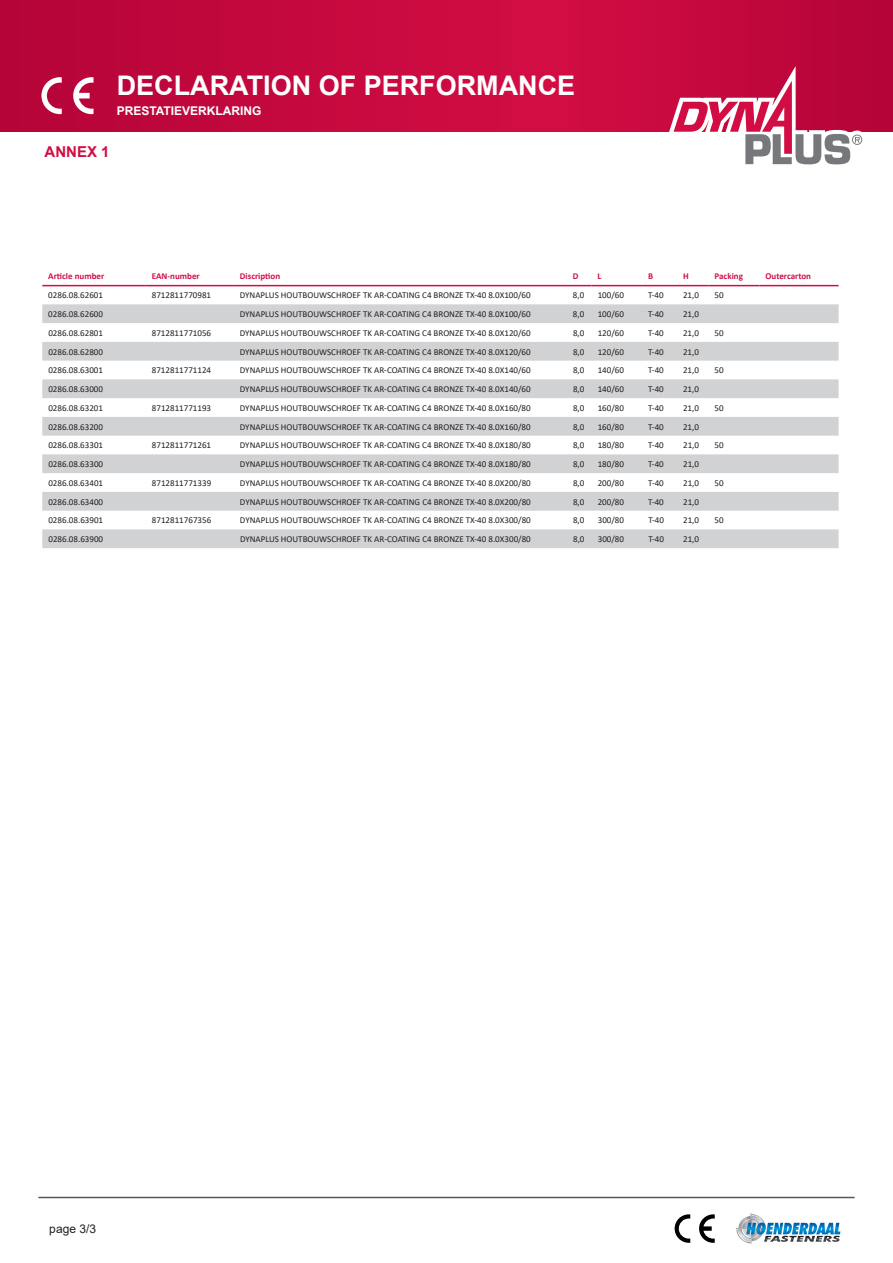
<style>
.page{position:relative;width:893px;height:1263px;background:#fff}
.page>*{position:absolute;margin:0;border:0;box-sizing:border-box;transform-origin:0 0}
.t1{font:700 27px "Arial";color:#fff}
.t2{font:700 15px "Arial";color:#d20d44}
.t3{font:700 12px "Arial";color:#fff}
.t4{font:12px "Arial";color:#231f20}
.t5{font:9px "Calibri";color:#231f20}
.t6{font:700 9px "Calibri";color:#d20d44}
</style>
<div class="page">
<hr style="left:38px;top:1197px;width:817px;height:1px;background:#57585a">
<svg style="left:736px;top:1213px;width:104px;height:31px"></svg>
<svg style="left:0;top:0;width:893px;height:132px;background:#c4083e"></svg>
<svg style="left:668px;top:66px;width:198px;height:99px"></svg>
<svg style="left:41px;top:77px;width:21px;height:37px"></svg>
<svg style="left:73px;top:77px;width:21px;height:37px"></svg>
<svg style="left:675px;top:1214px;width:15px;height:29px"></svg>
<svg style="left:699px;top:1214px;width:16px;height:29px"></svg>
<svg style="left:42px;top:304px;width:797px;height:244px;fill:#d1d2d4"></svg>
<hr style="left:42px;top:285px;width:104px;height:1px;background:#d20d44">
<hr style="left:146px;top:285px;width:88px;height:1px;background:#d20d44">
<hr style="left:234px;top:285px;width:333px;height:1px;background:#d20d44">
<svg style="left:567px;top:285px;width:25px;height:1px"></svg>
<hr style="left:592px;top:285px;width:50px;height:1px;background:#d20d44">
<hr style="left:642px;top:285px;width:35px;height:1px;background:#d20d44">
<hr style="left:677px;top:285px;width:31px;height:1px;background:#d20d44">
<hr style="left:708px;top:285px;width:51px;height:1px;background:#d20d44">
<hr style="left:759px;top:285px;width:80px;height:1px;background:#d20d44">
<h1 class="t1" style="left:117px;top:67px;width:460px">DECLARATION OF PERFORMANCE</h1>
<h3 class="t3" style="left:117px;top:102px;width:146px">PRESTATIEVERKLARING</h3>
<h2 class="t2" style="left:45px;top:141px;width:67px">ANNEX 1</h2>
<p class="t6" style="left:48px;top:269px;width:57px">Article number</p>
<p class="t6" style="left:152px;top:269px;width:49px">EAN-number</p>
<p class="t6" style="left:240px;top:269px;width:42px">Discription</p>
<p class="t6" style="left:573px;top:269px;width:7px">D</p>
<p class="t6" style="left:598px;top:269px;width:5px">L</p>
<p class="t6" style="left:648px;top:269px;width:7px">B</p>
<p class="t6" style="left:683px;top:269px;width:7px">H</p>
<p class="t6" style="left:714px;top:269px;width:30px">Packing</p>
<p class="t6" style="left:765px;top:269px;width:47px">Outercarton</p>
<p class="t5" style="left:48px;top:289px;width:56px">0286.08.62601</p>
<p class="t5" style="left:152px;top:289px;width:61px">8712811770981</p>
<p class="t5" style="left:240px;top:289px;width:292px">DYNAPLUS HOUTBOUWSCHROEF TK AR-COATING C4 BRONZE TX-40 8.0X100/60</p>
<p class="t5" style="left:573px;top:289px;width:13px">8,0</p>
<p class="t5" style="left:598px;top:289px;width:28px">100/60</p>
<p class="t5" style="left:648px;top:289px;width:17px">T-40</p>
<p class="t5" style="left:683px;top:289px;width:17px">21,0</p>
<p class="t5" style="left:714px;top:289px;width:11px">50</p>
<p class="t5" style="left:48px;top:308px;width:56px">0286.08.62600</p>
<p class="t5" style="left:240px;top:308px;width:292px">DYNAPLUS HOUTBOUWSCHROEF TK AR-COATING C4 BRONZE TX-40 8.0X100/60</p>
<p class="t5" style="left:573px;top:308px;width:13px">8,0</p>
<p class="t5" style="left:598px;top:308px;width:28px">100/60</p>
<p class="t5" style="left:648px;top:308px;width:17px">T-40</p>
<p class="t5" style="left:683px;top:308px;width:17px">21,0</p>
<p class="t5" style="left:48px;top:327px;width:56px">0286.08.62801</p>
<p class="t5" style="left:152px;top:327px;width:61px">8712811771056</p>
<p class="t5" style="left:240px;top:327px;width:292px">DYNAPLUS HOUTBOUWSCHROEF TK AR-COATING C4 BRONZE TX-40 8.0X120/60</p>
<p class="t5" style="left:573px;top:327px;width:13px">8,0</p>
<p class="t5" style="left:598px;top:327px;width:28px">120/60</p>
<p class="t5" style="left:648px;top:327px;width:17px">T-40</p>
<p class="t5" style="left:683px;top:327px;width:17px">21,0</p>
<p class="t5" style="left:714px;top:327px;width:11px">50</p>
<p class="t5" style="left:48px;top:345px;width:56px">0286.08.62800</p>
<p class="t5" style="left:240px;top:345px;width:292px">DYNAPLUS HOUTBOUWSCHROEF TK AR-COATING C4 BRONZE TX-40 8.0X120/60</p>
<p class="t5" style="left:573px;top:345px;width:13px">8,0</p>
<p class="t5" style="left:598px;top:345px;width:28px">120/60</p>
<p class="t5" style="left:648px;top:345px;width:17px">T-40</p>
<p class="t5" style="left:683px;top:345px;width:17px">21,0</p>
<p class="t5" style="left:48px;top:364px;width:56px">0286.08.63001</p>
<p class="t5" style="left:152px;top:364px;width:61px">8712811771124</p>
<p class="t5" style="left:240px;top:364px;width:292px">DYNAPLUS HOUTBOUWSCHROEF TK AR-COATING C4 BRONZE TX-40 8.0X140/60</p>
<p class="t5" style="left:573px;top:364px;width:13px">8,0</p>
<p class="t5" style="left:598px;top:364px;width:28px">140/60</p>
<p class="t5" style="left:648px;top:364px;width:17px">T-40</p>
<p class="t5" style="left:683px;top:364px;width:17px">21,0</p>
<p class="t5" style="left:715px;top:364px;width:11px">50</p>
<p class="t5" style="left:48px;top:383px;width:56px">0286.08.63000</p>
<p class="t5" style="left:240px;top:383px;width:292px">DYNAPLUS HOUTBOUWSCHROEF TK AR-COATING C4 BRONZE TX-40 8.0X140/60</p>
<p class="t5" style="left:573px;top:383px;width:13px">8,0</p>
<p class="t5" style="left:598px;top:383px;width:28px">140/60</p>
<p class="t5" style="left:648px;top:383px;width:17px">T-40</p>
<p class="t5" style="left:683px;top:383px;width:17px">21,0</p>
<p class="t5" style="left:48px;top:402px;width:56px">0286.08.63201</p>
<p class="t5" style="left:152px;top:402px;width:61px">8712811771193</p>
<p class="t5" style="left:240px;top:402px;width:292px">DYNAPLUS HOUTBOUWSCHROEF TK AR-COATING C4 BRONZE TX-40 8.0X160/80</p>
<p class="t5" style="left:573px;top:402px;width:13px">8,0</p>
<p class="t5" style="left:598px;top:402px;width:28px">160/80</p>
<p class="t5" style="left:648px;top:402px;width:17px">T-40</p>
<p class="t5" style="left:683px;top:402px;width:17px">21,0</p>
<p class="t5" style="left:715px;top:402px;width:11px">50</p>
<p class="t5" style="left:48px;top:420px;width:56px">0286.08.63200</p>
<p class="t5" style="left:240px;top:420px;width:292px">DYNAPLUS HOUTBOUWSCHROEF TK AR-COATING C4 BRONZE TX-40 8.0X160/80</p>
<p class="t5" style="left:573px;top:420px;width:13px">8,0</p>
<p class="t5" style="left:598px;top:420px;width:28px">160/80</p>
<p class="t5" style="left:648px;top:420px;width:17px">T-40</p>
<p class="t5" style="left:683px;top:420px;width:17px">21,0</p>
<p class="t5" style="left:48px;top:439px;width:56px">0286.08.63301</p>
<p class="t5" style="left:152px;top:439px;width:61px">8712811771261</p>
<p class="t5" style="left:240px;top:439px;width:292px">DYNAPLUS HOUTBOUWSCHROEF TK AR-COATING C4 BRONZE TX-40 8.0X180/80</p>
<p class="t5" style="left:573px;top:439px;width:13px">8,0</p>
<p class="t5" style="left:598px;top:439px;width:28px">180/80</p>
<p class="t5" style="left:648px;top:439px;width:17px">T-40</p>
<p class="t5" style="left:683px;top:439px;width:17px">21,0</p>
<p class="t5" style="left:715px;top:439px;width:11px">50</p>
<p class="t5" style="left:48px;top:458px;width:56px">0286.08.63300</p>
<p class="t5" style="left:240px;top:458px;width:292px">DYNAPLUS HOUTBOUWSCHROEF TK AR-COATING C4 BRONZE TX-40 8.0X180/80</p>
<p class="t5" style="left:573px;top:458px;width:13px">8,0</p>
<p class="t5" style="left:598px;top:458px;width:28px">180/80</p>
<p class="t5" style="left:648px;top:458px;width:17px">T-40</p>
<p class="t5" style="left:683px;top:458px;width:17px">21,0</p>
<p class="t5" style="left:48px;top:477px;width:56px">0286.08.63401</p>
<p class="t5" style="left:152px;top:477px;width:61px">8712811771339</p>
<p class="t5" style="left:240px;top:477px;width:292px">DYNAPLUS HOUTBOUWSCHROEF TK AR-COATING C4 BRONZE TX-40 8.0X200/80</p>
<p class="t5" style="left:573px;top:477px;width:13px">8,0</p>
<p class="t5" style="left:598px;top:477px;width:28px">200/80</p>
<p class="t5" style="left:648px;top:477px;width:17px">T-40</p>
<p class="t5" style="left:683px;top:477px;width:17px">21,0</p>
<p class="t5" style="left:715px;top:477px;width:11px">50</p>
<p class="t5" style="left:48px;top:495px;width:56px">0286.08.63400</p>
<p class="t5" style="left:240px;top:495px;width:292px">DYNAPLUS HOUTBOUWSCHROEF TK AR-COATING C4 BRONZE TX-40 8.0X200/80</p>
<p class="t5" style="left:573px;top:495px;width:13px">8,0</p>
<p class="t5" style="left:598px;top:495px;width:28px">200/80</p>
<p class="t5" style="left:648px;top:495px;width:17px">T-40</p>
<p class="t5" style="left:683px;top:495px;width:17px">21,0</p>
<p class="t5" style="left:48px;top:514px;width:56px">0286.08.63901</p>
<p class="t5" style="left:152px;top:514px;width:61px">8712811767356</p>
<p class="t5" style="left:240px;top:514px;width:292px">DYNAPLUS HOUTBOUWSCHROEF TK AR-COATING C4 BRONZE TX-40 8.0X300/80</p>
<p class="t5" style="left:573px;top:514px;width:13px">8,0</p>
<p class="t5" style="left:598px;top:514px;width:28px">300/80</p>
<p class="t5" style="left:648px;top:514px;width:17px">T-40</p>
<p class="t5" style="left:683px;top:514px;width:17px">21,0</p>
<p class="t5" style="left:715px;top:514px;width:11px">50</p>
<p class="t5" style="left:48px;top:533px;width:56px">0286.08.63900</p>
<p class="t5" style="left:240px;top:533px;width:292px">DYNAPLUS HOUTBOUWSCHROEF TK AR-COATING C4 BRONZE TX-40 8.0X300/80</p>
<p class="t5" style="left:573px;top:533px;width:13px">8,0</p>
<p class="t5" style="left:598px;top:533px;width:28px">300/80</p>
<p class="t5" style="left:648px;top:533px;width:17px">T-40</p>
<p class="t5" style="left:683px;top:533px;width:17px">21,0</p>
<h3 class="t4" style="left:49px;top:1220px;width:48px">page 3/3</h3>
</div>
